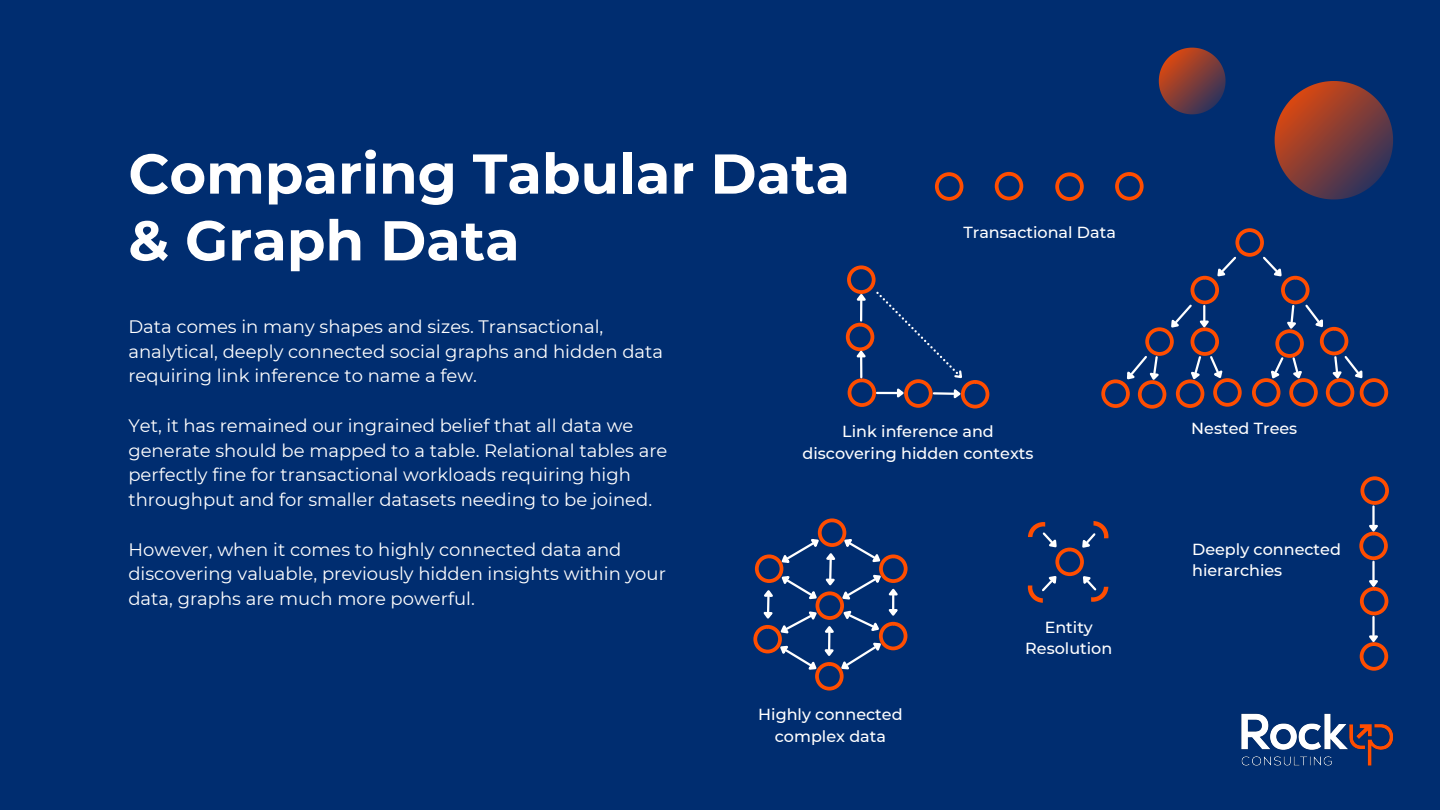
<style>
.page{position:relative;width:1440px;height:810px;background:#002d70}
.page>*{position:absolute;margin:0;border:0;box-sizing:border-box;transform-origin:0 0}
.t1{font:700 56px/66.8px "Montserrat";color:#fff}
.t2{font:18px/24.8px "Montserrat";color:#fff}
.t3{font:500 16px/21.8px "Montserrat";color:#fff}
</style>
<div class="page">
<svg style="left:1159px;top:48px;width:67px;height:66px"></svg>
<svg style="left:1275px;top:81px;width:118px;height:119px"></svg>
<img style="left:1241px;top:713px;width:153px;height:53px">
<svg style="left:935px;top:172px;width:28px;height:29px"></svg>
<svg style="left:995px;top:172px;width:28px;height:28px"></svg>
<svg style="left:1055px;top:172px;width:29px;height:29px"></svg>
<svg style="left:1115px;top:172px;width:29px;height:29px"></svg>
<svg style="left:1360px;top:476px;width:29px;height:29px"></svg>
<hr style="left:1372px;top:506px;width:3px;height:19px;background:#fff">
<svg style="left:1359px;top:523px;width:29px;height:37px"></svg>
<hr style="left:1372px;top:562px;width:3px;height:18px;background:#fff">
<svg style="left:1360px;top:578px;width:28px;height:37px"></svg>
<hr style="left:1372px;top:617px;width:3px;height:18px;background:#fff">
<svg style="left:1360px;top:633px;width:28px;height:38px"></svg>
<svg style="left:1101px;top:228px;width:287px;height:181px"></svg>
<svg style="left:846px;top:265px;width:143px;height:144px"></svg>
<svg style="left:753px;top:518px;width:155px;height:173px"></svg>
<svg style="left:1028px;top:521px;width:80px;height:82px"></svg>
<p class="t1" style="left:128px;top:140px;width:723px">Comparing Tabular Data &amp; Graph Data</p>
<p class="t3" style="left:963px;top:221px;width:154px">Transactional Data</p>
<p class="t2" style="left:128px;top:314px;width:536px">Data comes in many shapes and sizes. Transactional, analytical, deeply connected social graphs and hidden data requiring link inference to name a few.</p>
<p class="t2" style="left:128px;top:413px;width:541px">Yet, it has remained our ingrained belief that all data we generate should be mapped to a table. Relational tables are perfectly fine for transactional workloads requiring high throughput and for smaller datasets needing to be joined.</p>
<p class="t2" style="left:128px;top:537px;width:539px">However, when it comes to highly connected data and discovering valuable, previously hidden insights within your data, graphs are much more powerful.</p>
<p class="t3" style="left:842px;top:421px;width:153px">Link inference and</p>
<p class="t3" style="left:1191px;top:417px;width:107px">Nested Trees</p>
<p class="t3" style="left:803px;top:442px;width:232px">discovering hidden contexts</p>
<p class="t3" style="left:758px;top:703px;width:146px;text-align:center">Highly connected complex data</p>
<p class="t3" style="left:1045px;top:616px;width:50px">Entity</p>
<p class="t3" style="left:1025px;top:638px;width:89px">Resolution</p>
<p class="t3" style="left:1192px;top:538px;width:150px">Deeply connected hierarchies</p>
</div>
